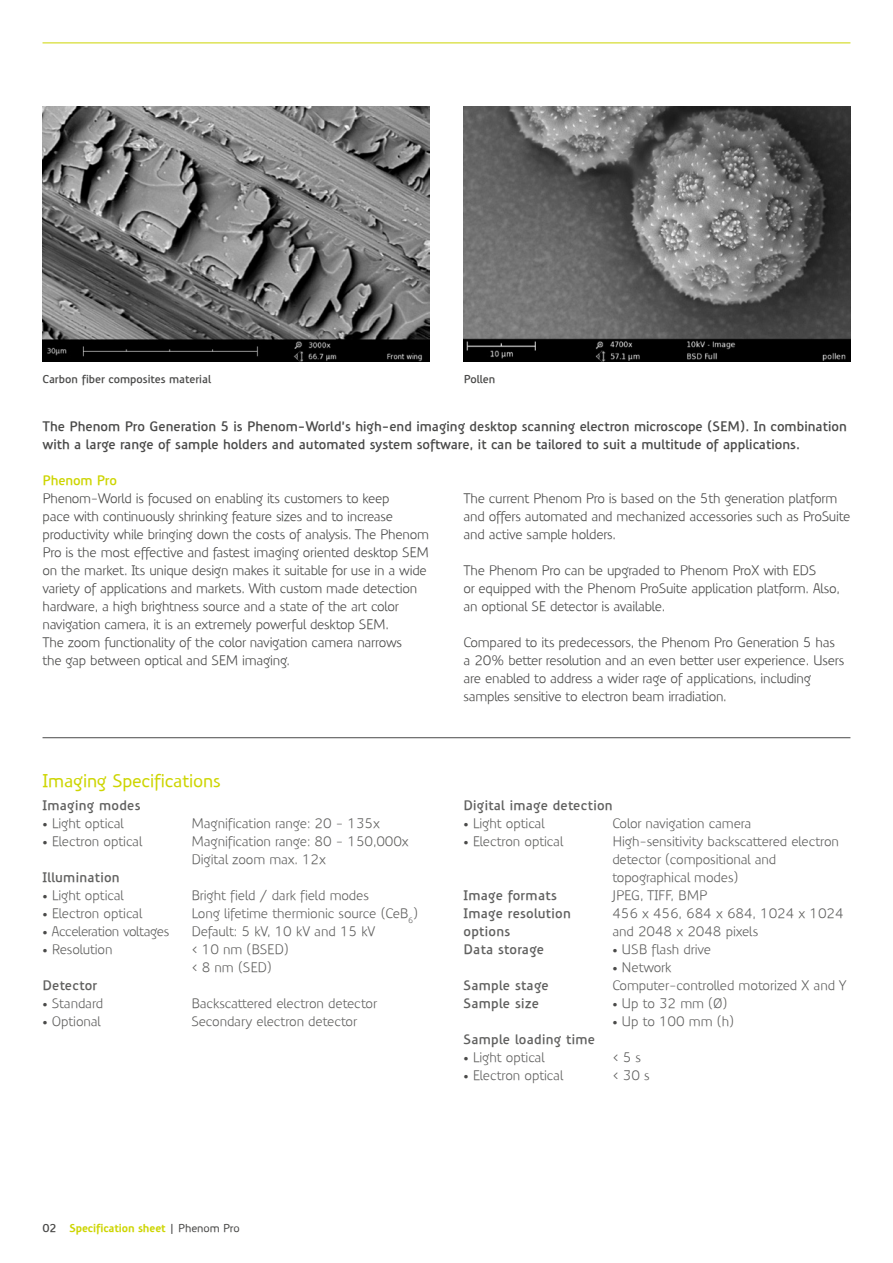
<style>
.page{position:relative;width:893px;height:1263px;background:#fff}
.page>*{position:absolute;margin:0;border:0;box-sizing:border-box;transform-origin:0 0}
.t1{font:500 18px "Precious Sans";letter-spacing:-.01em;color:#cdd500}
.t2{font:13.5px/18px "Precious Sans";letter-spacing:-.02em;color:#4a4a49}
.t3{font:13.5px/18px "Precious Sans";letter-spacing:-.01em;color:#60605f}
.t4{font:600 13.5px/18px "Precious Sans";color:#4a4a49}
.t5{font:600 13.5px "Precious Sans";letter-spacing:.02em;color:#60605f}
.t6{font:13.5px "Precious Sans";letter-spacing:-.03em;color:#60605f}
.t7{font:600 13.5px "Precious Sans";letter-spacing:-.01em;color:#cdd500}
.t8{font:600 11.25px "Precious Sans";color:#4a4a49}
.t9{font:700 11.25px "Precious Sans";letter-spacing:-.01em;color:#cdd500}
.s1{font-size:7.5px;color:#4a4a49}
.s2{font-weight:600;color:#4a4a49}
.s3{font-weight:500;color:#4a4a49}
</style>
<div class="page">
<hr style="left:43px;top:737px;width:807px;height:1px;background:#4a4a49">
<hr style="left:43px;top:43px;width:807px;height:1px;background:#cdd500">
<img style="left:43px;top:106px;width:386px;height:255px">
<img style="left:464px;top:106px;width:386px;height:255px">
<p class="t8" style="left:43px;top:372px;width:170px">Carbon fiber composites material</p>
<p class="t8" style="left:464px;top:372px;width:33px">Pollen</p>
<p class="t4" style="left:42px;top:418px;width:806px">The Phenom Pro Generation 5 is Phenom-World’s high-end imaging desktop scanning electron microscope (SEM). In combination with a large range of sample holders and automated system software, it can be tailored to suit a multitude of applications.</p>
<p class="t7" style="left:43px;top:471px;width:76px">Phenom Pro</p>
<p class="t2" style="left:43px;top:489px;width:388px">Phenom-World is focused on enabling its customers to keep<br>pace with continuously shrinking feature sizes and to increase productivity while bringing down the costs of analysis. The Phenom Pro is the most effective and fastest imaging oriented desktop SEM on the market. Its unique design makes it suitable for use in a wide variety of applications and markets. With custom made detection hardware, a high brightness source and a state of the art color navigation camera, it is an extremely powerful desktop SEM.<br>The zoom functionality of the color navigation camera narrows<br>the gap between optical and SEM imaging.</p>
<p class="t2" style="left:463px;top:489px;width:388px">The current Phenom Pro is based on the 5th generation platform and offers automated and mechanized accessories such as ProSuite and active sample holders.</p>
<p class="t2" style="left:463px;top:561px;width:378px">The Phenom Pro can be upgraded to Phenom ProX with EDS<br>or equipped with the Phenom ProSuite application platform. Also, an optional SE detector is available.</p>
<p class="t2" style="left:463px;top:633px;width:382px">Compared to its predecessors, the Phenom Pro Generation 5 has a 20% better resolution and an even better user experience. Users are enabled to address a wider rage of applications, including samples sensitive to electron beam irradiation.</p>
<h1 class="t1" style="left:43px;top:769px;width:180px">Imaging Specifications</h1>
<p class="t5" style="left:43px;top:797px;width:100px">Imaging modes</p>
<p class="t3" style="left:43px;top:814px;width:83px"><span class="s1">•</span> Light optical</p>
<p class="t3" style="left:191px;top:814px;width:190px">Magnification range: 20 - 135x</p>
<p class="t3" style="left:43px;top:832px;width:101px"><span class="s1">•</span> Electron optical</p>
<p class="t3" style="left:191px;top:832px;width:219px">Magnification range: 80 - 150,000x<br>Digital zoom max. 12x</p>
<p class="t5" style="left:43px;top:869px;width:79px">Illumination</p>
<p class="t3" style="left:43px;top:886px;width:83px"><span class="s1">•</span> Light optical</p>
<p class="t3" style="left:191px;top:886px;width:179px">Bright field / dark field modes</p>
<p class="t3" style="left:43px;top:904px;width:101px"><span class="s1">•</span> Electron optical</p>
<p class="t3" style="left:191px;top:904px;width:228px">Long lifetime thermionic source (CeB<sub>6</sub>)</p>
<p class="t6" style="left:43px;top:923px;width:128px"><span class="s1">•</span> Acceleration voltages</p>
<p class="t3" style="left:191px;top:922px;width:186px">Default: 5 kV, 10 kV and 15 kV</p>
<p class="t3" style="left:43px;top:940px;width:72px"><span class="s1">•</span> Resolution</p>
<p class="t3" style="left:191px;top:940px;width:99px">&lt; 10 nm (BSED) &lt; 8 nm (SED)</p>
<p class="t5" style="left:43px;top:977px;width:56px">Detector</p>
<p class="t3" style="left:43px;top:994px;width:62px"><span class="s1">•</span> Standard</p>
<p class="t3" style="left:191px;top:994px;width:187px">Backscattered electron detector</p>
<p class="t3" style="left:43px;top:1012px;width:60px"><span class="s1">•</span> Optional</p>
<p class="t3" style="left:191px;top:1012px;width:167px">Secondary electron detector</p>
<p class="t5" style="left:463px;top:797px;width:151px">Digital image detection</p>
<p class="t3" style="left:463px;top:814px;width:83px"><span class="s1">•</span> Light optical</p>
<p class="t3" style="left:612px;top:814px;width:140px">Color navigation camera</p>
<p class="t3" style="left:463px;top:832px;width:101px"><span class="s1">•</span> Electron optical</p>
<p class="t3" style="left:612px;top:832px;width:228px">High-sensitivity backscattered electron detector (compositional and topographical modes)</p>
<p class="t5" style="left:463px;top:887px;width:95px">Image formats</p>
<p class="t3" style="left:612px;top:886px;width:97px">JPEG, TIFF, BMP</p>
<p class="t5" style="left:463px;top:905px;width:109px">Image resolution</p>
<p class="t3" style="left:612px;top:904px;width:233px">456 x 456, 684 x 684, 1024 x 1024</p>
<p class="t5" style="left:463px;top:923px;width:48px">options</p>
<p class="t3" style="left:612px;top:922px;width:147px">and 2048 x 2048 pixels</p>
<p class="t5" style="left:463px;top:941px;width:82px">Data storage</p>
<p class="t3" style="left:612px;top:940px;width:100px"><span class="s1">•</span> USB flash drive</p>
<p class="t3" style="left:612px;top:958px;width:61px"><span class="s1">•</span> Network</p>
<p class="t5" style="left:463px;top:977px;width:87px">Sample stage</p>
<p class="t3" style="left:612px;top:976px;width:236px">Computer-controlled motorized X and Y</p>
<p class="t5" style="left:463px;top:995px;width:77px">Sample size</p>
<p class="t3" style="left:612px;top:994px;width:117px"><span class="s1">•</span> Up to 32 mm (Ø)</p>
<p class="t3" style="left:612px;top:1012px;width:123px"><span class="s1">•</span> Up to 100 mm (h)</p>
<p class="t5" style="left:463px;top:1031px;width:133px">Sample loading time</p>
<p class="t3" style="left:463px;top:1048px;width:83px"><span class="s1">•</span> Light optical</p>
<p class="t3" style="left:612px;top:1048px;width:30px">&lt; 5 s</p>
<p class="t3" style="left:463px;top:1066px;width:101px"><span class="s1">•</span> Electron optical</p>
<p class="t3" style="left:612px;top:1066px;width:39px">&lt; 30 s</p>
<p class="t9" style="left:43px;top:1220px;width:199px"><span class="s2">02</span> Specification sheet <span class="s3">| Phenom Pro</span></p>
</div>
